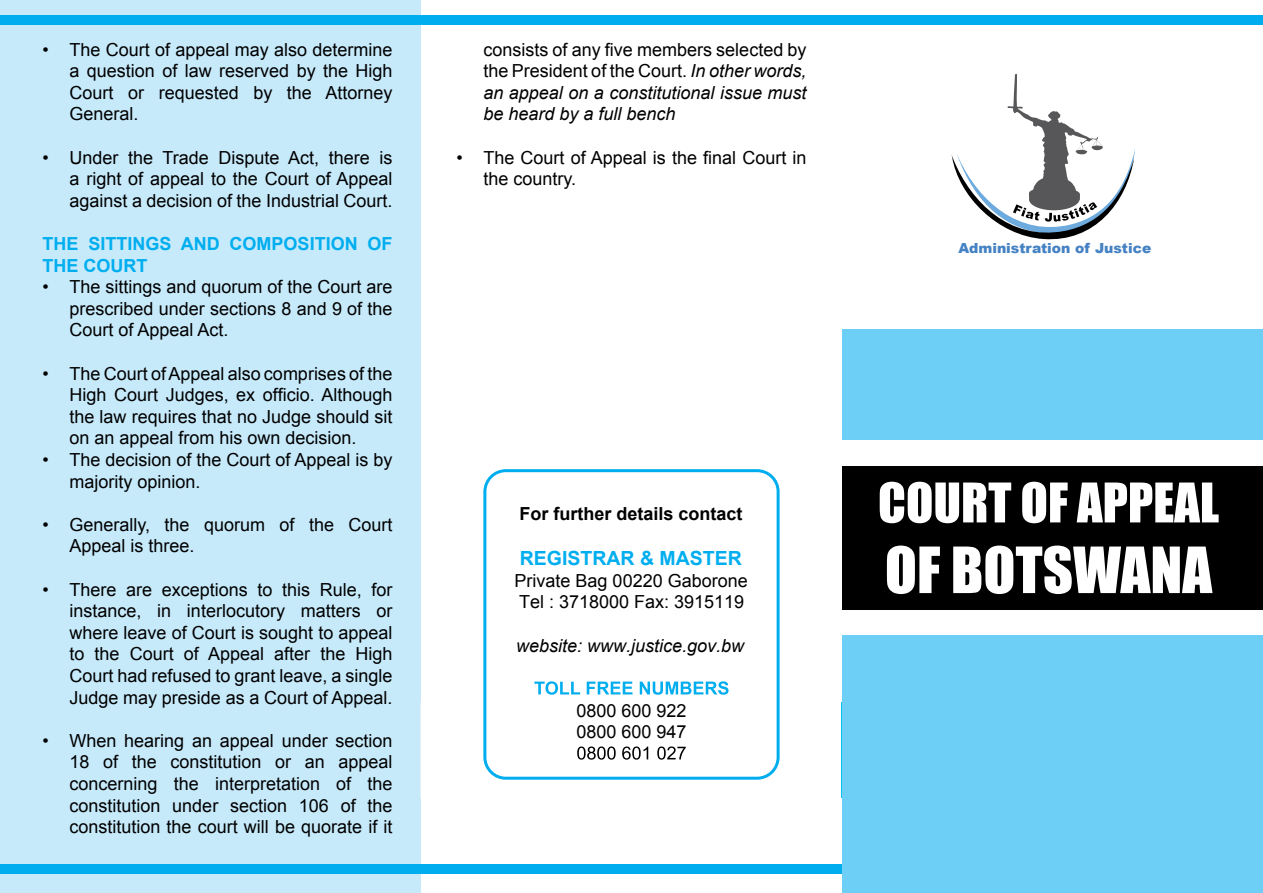
<style>
.page{position:relative;width:1263px;height:893px;background:#fff}
.page>*{position:absolute;margin:0;border:0;box-sizing:border-box;transform-origin:0 0}
.t1{font:700 19.5px "Arial";color:#00aeef}
.t2{font:18px/21.6px "Arial";color:#000;text-align:justify}
.t3{font:italic 18px/21.6px "Arial";color:#000;text-align:justify}
.t4{font:700 18px/21.6px "Arial";color:#00aeef}
.t5{font:700 18px "Arial";color:#000}
.t6{font:900 13.95px "Arial";color:#4582c3}
.s1{font-style:normal}
</style>
<div class="page">
<div style="left:0;top:0;width:421px;height:893px;background:#c7eafb"></div>
<div style="left:0;top:15px;width:1263px;height:9px;background:#00aeef"></div>
<div style="left:0;top:865px;width:1263px;height:9px;background:#00aeef"></div>
<hr style="left:842px;top:703px;width:1px;height:95px;background:#00c2f3">
<svg style="left:951px;top:74px;width:184px;height:166px"></svg>
<div style="left:843px;top:330px;width:420px;height:563px;background:#6dcff6"></div>
<div style="left:843px;top:441px;width:420px;height:194px;background:#fff"></div>
<div style="left:843px;top:466px;width:420px;height:143px;background:#000"></div>
<svg style="left:534px;top:681px;width:194px;height:14px"></svg>
<div style="left:483px;top:469px;width:297px;height:311px;border:3px solid #00aeef;border-radius:21px"></div>
<svg style="left:577px;top:746px;width:109px;height:14px"></svg>
<svg style="left:887px;top:546px;width:325px;height:48px"></svg>
<svg style="left:880px;top:482px;width:338px;height:41px"></svg>
<p class="t2" style="left:70px;top:39px;width:325px;text-indent:-27px">• The Court of appeal may also determine a question of law reserved by the High Court or requested by the Attorney General.</p>
<p class="t2" style="left:69px;top:147px;width:325px;text-indent:-27px">• Under the Trade Dispute Act, there is a right of appeal to the Court of Appeal against a decision of the Industrial Court.</p>
<p class="t4" style="left:42px;top:233px;width:352px">THE SITTINGS AND COMPOSITION OF<br>THE COURT</p>
<p class="t2" style="left:69px;top:276px;width:325px;text-indent:-27px">• The sittings and quorum of the Court are prescribed under sections 8 and 9 of the Court of Appeal Act.</p>
<p class="t2" style="left:69px;top:363px;width:325px;text-indent:-27px">• The Court ofAppeal also comprises of the High Court Judges, ex officio. Although the law requires that no Judge should sit on an appeal from his own decision.</p>
<p class="t2" style="left:69px;top:449px;width:325px;text-indent:-27px">• The decision of the Court of Appeal is by majority opinion.</p>
<p class="t2" style="left:69px;top:514px;width:325px;text-indent:-27px">• Generally, the quorum of the Court<br>Appeal is three.</p>
<p class="t2" style="left:69px;top:579px;width:325px;text-indent:-27px">• There are exceptions to this Rule, for instance, in interlocutory matters or where leave of Court is sought to appeal to the Court of Appeal after the High Court had refused to grant leave, a single Judge may preside as a Court of Appeal.</p>
<p class="t2" style="left:69px;top:730px;width:325px;text-indent:-27px">• When hearing an appeal under section 18 of the constitution or an appeal concerning the interpretation of the constitution under section 106 of the constitution the court will be quorate if it</p>
<p class="t3" style="left:483px;top:39px;width:325px"><span class="s1">consists of any five members selected by the President of the Court.</span> In other words, an appeal on a constitutional issue must be heard by a full bench</p>
<p class="t2" style="left:483px;top:147px;width:325px;text-indent:-27px">• The Court of Appeal is the final Court in the country.</p>
<p class="t5" style="left:519px;top:502px;width:225px">For further details contact</p>
<p class="t1" style="left:520px;top:545px;width:224px">REGISTRAR &amp; MASTER</p>
<p class="t2" style="left:515px;top:570px;width:235px">Private Bag 00220 Gaborone<br>Tel : 3718000 Fax: 3915119</p>
<p class="t3" style="left:516px;top:635px;width:230px">website: www.justice.gov.bw</p>
<p class="t2" style="left:576px;top:700px;width:112px">0800 600 922<br>0800 600 947</p>
<p class="t6" style="left:958px;top:237px;width:194px">Administration of Justice</p>
</div>
